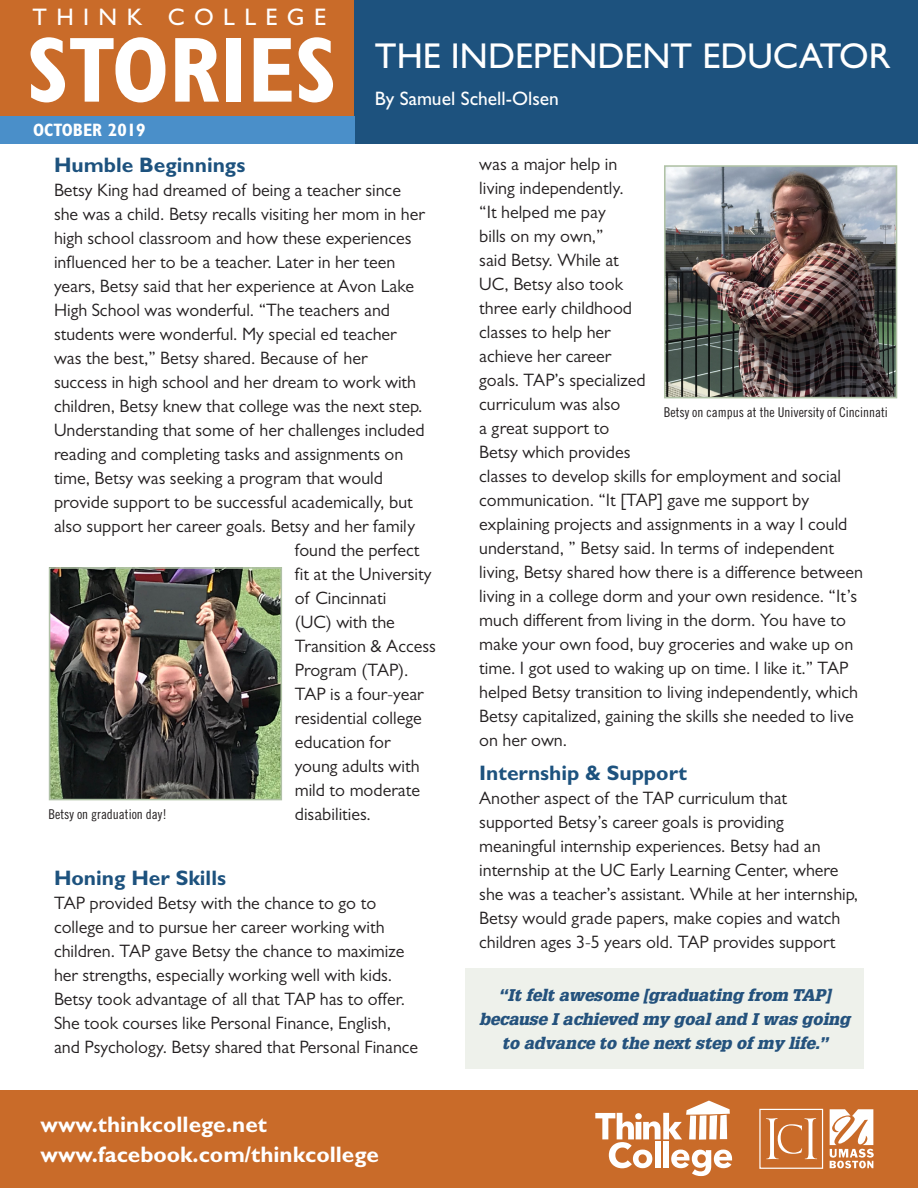
<style>
.page{position:relative;width:918px;height:1188px;background:#fff}
.page>*{position:absolute;margin:0;border:0;box-sizing:border-box;transform-origin:0 0}
.t1{font:700 condensed 93px "Gill Sans";color:#fff}
.text{font:36px "Gill Sans Std";color:#fff}
.t2{font:24px "Gill Sans Std";letter-spacing:.39em;color:#fff}
.text-2{font:700 22.5px "Gill Sans";color:#fff}
.t3{font:700 21px "Gill Sans";color:#1d527e}
.text-3{font:19.5px "Gill Sans";color:#fff}
.text-4{font:18px/24px "Gill Sans";color:#231f20}
.text-5{font:700 condensed 18px "Gill Sans";color:#fff}
.quote{font:italic 900 16.5px/24px "Glypha";color:#24527d;text-align:center}
.t4{font:13.5px "Trade Gothic Cond Eighteen";color:#231f20}
</style>
<div class="page">
<div style="left:0;top:0;width:356px;height:117px;background:#c96b29"></div>
<div style="left:354px;top:0;width:564px;height:144px;background:#1d527e"></div>
<div style="left:0;top:116px;width:354px;height:28px;background:#4a8fc9"></div>
<div style="left:0;top:1091px;width:918px;height:97px;background:#c96b29"></div>
<div style="left:465px;top:969px;width:399px;height:100px;background:#eef1eb"></div>
<svg style="left:595px;top:1101px;width:137px;height:75px"></svg>
<div style="left:759px;top:1109px;width:64px;height:60px;border:1px solid #fff"></div>
<svg style="left:766px;top:1118px;width:51px;height:41px"></svg>
<svg style="left:830px;top:1109px;width:44px;height:59px"></svg>
<img style="left:52px;top:570px;width:227px;height:227px">
<div style="left:49px;top:567px;width:233px;height:233px;border:2px solid #b0c2a6"></div>
<img style="left:667px;top:168px;width:227px;height:227px">
<div style="left:664px;top:165px;width:233px;height:233px;border:2px solid #b0c2a6"></div>
<p class="t2" style="left:33px;top:3px;width:295px">THINK COLLEGE</p>
<p class="t1" style="left:27px;top:15px;width:311px">STORIES</p>
<p class="text-5" style="left:33px;top:120px;width:114px">OCTOBER 2019</p>
<p class="text" style="left:375px;top:35px;width:517px">THE INDEPENDENT EDUCATOR</p>
<p class="text-3" style="left:375px;top:87px;width:186px">By Samuel Schell-Olsen</p>
<h1 class="t3" style="left:54px;top:153px;width:193px">Humble Beginnings</h1>
<p class="text-4" style="left:54px;top:178px;width:348px">Betsy King had dreamed of being a teacher since</p>
<p class="text-4" style="left:54px;top:202px;width:373px">she was a child. Betsy recalls visiting her mom in her</p>
<p class="text-4" style="left:54px;top:226px;width:359px">high school classroom and how these experiences</p>
<p class="text-4" style="left:54px;top:250px;width:343px">influenced her to be a teacher. Later in her teen</p>
<p class="text-4" style="left:54px;top:274px;width:362px">years, Betsy said that her experience at Avon Lake</p>
<p class="text-4" style="left:54px;top:298px;width:338px">High School was wonderful. “The teachers and</p>
<p class="text-4" style="left:54px;top:322px;width:344px">students were wonderful. My special ed teacher</p>
<p class="text-4" style="left:54px;top:346px;width:315px">was the best,” Betsy shared. Because of her</p>
<p class="text-4" style="left:54px;top:370px;width:364px">success in high school and her dream to work with</p>
<p class="text-4" style="left:54px;top:394px;width:370px">children, Betsy knew that college was the next step.</p>
<p class="text-4" style="left:54px;top:418px;width:372px">Understanding that some of her challenges included</p>
<p class="text-4" style="left:54px;top:442px;width:351px">reading and completing tasks and assignments on</p>
<p class="text-4" style="left:54px;top:466px;width:331px">time, Betsy was seeking a program that would</p>
<p class="text-4" style="left:54px;top:490px;width:360px">provide support to be successful academically, but</p>
<p class="text-4" style="left:54px;top:514px;width:363px">also support her career goals. Betsy and her family</p>
<p class="text-4" style="left:295px;top:538px;width:126px">found the perfect</p>
<p class="text-4" style="left:295px;top:562px;width:138px">fit at the University</p>
<p class="text-4" style="left:295px;top:586px;width:93px">of Cincinnati</p>
<p class="text-4" style="left:295px;top:610px;width:102px">(UC) with the</p>
<p class="text-4" style="left:295px;top:634px;width:143px">Transition &amp; Access</p>
<p class="text-4" style="left:295px;top:658px;width:115px">Program (TAP).</p>
<p class="text-4" style="left:295px;top:682px;width:131px">TAP is a four-year</p>
<p class="text-4" style="left:295px;top:706px;width:129px">residential college</p>
<p class="text-4" style="left:295px;top:730px;width:97px">education for</p>
<p class="text-4" style="left:295px;top:754px;width:126px">young adults with</p>
<p class="text-4" style="left:295px;top:778px;width:127px">mild to moderate</p>
<p class="text-4" style="left:295px;top:802px;width:78px">disabilities.</p>
<p class="t4" style="left:49px;top:806px;width:120px">Betsy on graduation day!</p>
<h1 class="t3" style="left:54px;top:865px;width:174px">Honing Her Skills</h1>
<p class="text-4" style="left:54px;top:891px;width:366px">TAP provided Betsy with the chance to go to college and to pursue her career working with children. TAP gave Betsy the chance to maximize her strengths, especially working well with kids.<br>Betsy took advantage of all that TAP has to offer.<br>She took courses like Personal Finance, English, and Psychology. Betsy shared that Personal Finance</p>
<p class="text-2" style="left:40px;top:1111px;width:228px">www.thinkcollege.net</p>
<p class="text-2" style="left:40px;top:1142px;width:340px">www.facebook.com/thinkcollege</p>
<p class="text-4" style="left:479px;top:152px;width:385px">was a major help in<br>living independently.<br>“It helped me pay<br>bills on my own,”<br>said Betsy. While at<br>UC, Betsy also took<br>three early childhood<br>classes to help her<br>achieve her career<br>goals. TAP’s specialized<br>curriculum was also<br>a great support to<br>Betsy which provides<br>classes to develop skills for employment and social communication. “It [TAP] gave me support by explaining projects and assignments in a way I could understand, ” Betsy said. In terms of independent living, Betsy shared how there is a difference between living in a college dorm and your own residence. “It’s much different from living in the dorm. You have to make your own food, buy groceries and wake up on time. I got used to waking up on time. I like it.” TAP helped Betsy transition to living independently, which Betsy capitalized, gaining the skills she needed to live on her own.</p>
<h1 class="t3" style="left:479px;top:761px;width:209px">Internship &amp; Support</h1>
<p class="text-4" style="left:479px;top:786px;width:381px">Another aspect of the TAP curriculum that supported Betsy’s career goals is providing meaningful internship experiences. Betsy had an internship at the UC Early Learning Center, where she was a teacher’s assistant. While at her internship, Betsy would grade papers, make copies and watch children ages 3-5 years old. TAP provides support</p>
<p class="t4" style="left:664px;top:404px;width:226px">Betsy on campus at the University of Cincinnati</p>
<p class="quote" style="left:479px;top:984px;width:373px">“It felt awesome [graduating from TAP] because I achieved my goal and I was going to advance to the next step of my life.”</p>
</div>
